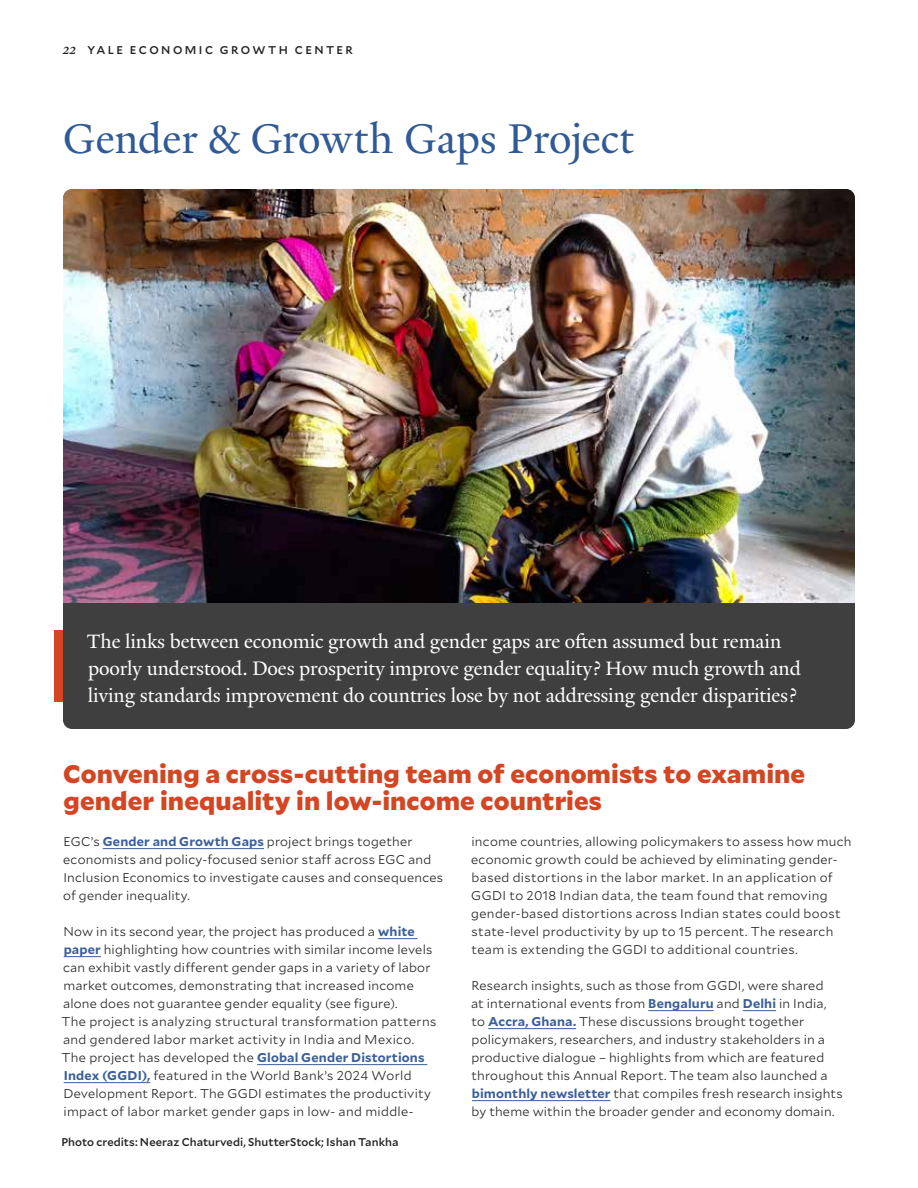
<style>
.page{position:relative;width:918px;height:1188px;background:#fff}
.page>*{position:absolute;margin:0;border:0;box-sizing:border-box;transform-origin:0 0}
.t1{font:45px "Yale New";color:#305a96}
.t2{font:900 25.5px/27px "Mallory";color:#d44623}
.t3{font:21px/27px "Yale New";letter-spacing:-.005em;color:#fff}
.t4{font:300 12.75px/18px "Mallory";letter-spacing:.02em;color:#242324}
.t5{font:500 11.25px "Mallory";letter-spacing:.01em;color:#242324}
.t6{font:500 11.25px "Mallory";letter-spacing:.215em;color:#242324}
.s1{font-family:"Yale New";font-weight:700;font-style:italic}
.s2{font-weight:700;color:#3a5f9a}
</style>
<div class="page">
<hr style="left:103px;top:848px;width:161px;height:1px;background:#3a5f9a">
<hr style="left:378px;top:938px;width:40px;height:1px;background:#3a5f9a">
<hr style="left:64px;top:956px;width:37px;height:1px;background:#3a5f9a">
<hr style="left:257px;top:1064px;width:170px;height:1px;background:#3a5f9a">
<hr style="left:64px;top:1082px;width:86px;height:1px;background:#3a5f9a">
<hr style="left:648px;top:1010px;width:66px;height:1px;background:#3a5f9a">
<hr style="left:743px;top:1010px;width:33px;height:1px;background:#3a5f9a">
<hr style="left:488px;top:1028px;width:88px;height:1px;background:#3a5f9a">
<hr style="left:472px;top:1100px;width:139px;height:1px;background:#3a5f9a">
<img style="left:63px;top:189px;width:792px;height:414px">
<div style="left:63px;top:603px;width:792px;height:126px;background:#3f3f3f"></div>
<div style="left:54px;top:630px;width:9px;height:72px;background:#d44623"></div>
<p class="t6" style="left:63px;top:42px;width:291px"><span class="s1">22</span> YALE ECONOMIC GROWTH CENTER</p>
<h1 class="t1" style="left:63px;top:112px;width:572px">Gender &amp; Growth Gaps Project</h1>
<p class="t3" style="left:87px;top:628px;width:716px">The links between economic growth and gender gaps are often assumed but remain poorly understood. Does prosperity improve gender equality? How much growth and living standards improvement do countries lose by not addressing gender disparities?</p>
<h2 class="t2" style="left:63px;top:759px;width:744px">Convening a cross-cutting team of economists to examine gender inequality in low-income countries</h2>
<p class="t4" style="left:63px;top:832px;width:382px">EGC’s <span class="s2">Gender and Growth Gaps</span> project brings together economists and policy-focused senior staff across EGC and Inclusion Economics to investigate causes and consequences of gender inequality.</p>
<p class="t4" style="left:61px;top:922px;width:376px">Now in its second year, the project has produced a <span class="s2">white paper</span> highlighting how countries with similar income levels can exhibit vastly different gender gaps in a variety of labor market outcomes, demonstrating that increased income alone does not guarantee gender equality (see figure).<br>The project is analyzing structural transformation patterns and gendered labor market activity in India and Mexico.<br>The project has developed the <span class="s2">Global Gender Distortions Index (GGDI),</span> featured in the World Bank’s 2024 World Development Report. The GGDI estimates the productivity impact of labor market gender gaps in low- and middle-</p>
<p class="t4" style="left:471px;top:832px;width:382px">income countries, allowing policymakers to assess how much economic growth could be achieved by eliminating gender&shy;based distortions in the labor market. In an application of GGDI to 2018 Indian data, the team found that removing gender-based distortions across Indian states could boost state-level productivity by up to 15 percent. The research team is extending the GGDI to additional countries.</p>
<p class="t4" style="left:471px;top:976px;width:373px">Research insights, such as those from GGDI, were shared<br>at international events from <span class="s2">Bengaluru</span> and <span class="s2">Delhi</span> in India, to <span class="s2">Accra, Ghana.</span> These discussions brought together policymakers, researchers, and industry stakeholders in a productive dialogue – highlights from which are featured throughout this Annual Report. The team also launched a <span class="s2">bimonthly newsletter</span> that compiles fresh research insights by theme within the broader gender and economy domain.</p>
<p class="t5" style="left:62px;top:1134px;width:339px">Photo credits: Neeraz Chaturvedi, ShutterStock; Ishan Tankha</p>
</div>
